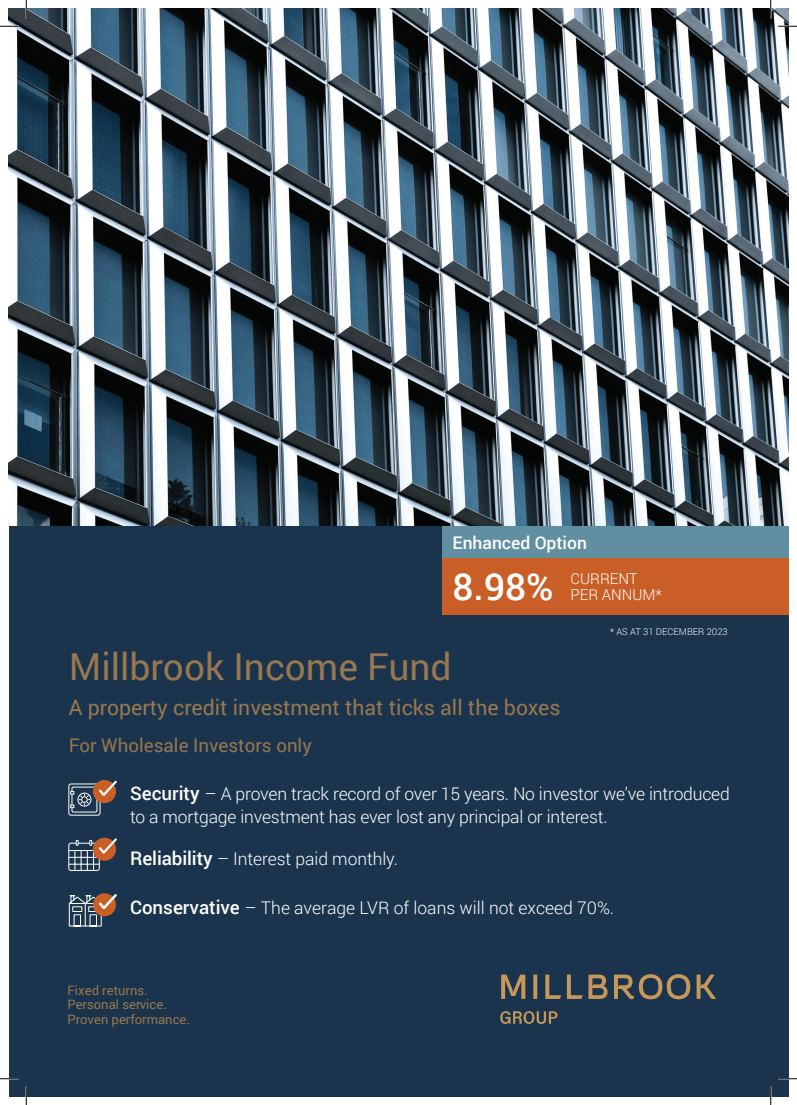
<style>
.page{position:relative;width:797px;height:1105px;background:#fff}
.page>*{position:absolute;margin:0;border:0;box-sizing:border-box;transform-origin:0 0}
.t1{font:37.12px "Roboto";color:#997750}
.t2{font:500 37.12px "Roboto";color:#fff}
.t3{font:21.25px "Roboto";color:#997750}
.t4{font:18.75px "Roboto";color:#997750}
.t5{font:300 17.5px/22.5px "Roboto";letter-spacing:-.01em;color:#fff}
.t6{font:500 17.5px "Roboto";color:#fff}
.t7{font:300 15px/16px "Roboto";color:#fff}
.t8{font:13px/14.5px "Roboto";color:#997750}
.t9{font:300 9.38px "Roboto";color:#fff}
.s1{font-weight:500;font-size:18.75px}
</style>
<div class="page">
<div style="left:9px;top:526px;width:779px;height:570px;background:#19344c"></div>
<svg style="left:500px;top:974px;width:216px;height:50px"></svg>
<img style="left:9px;top:9px;width:779px;height:517px">
<div style="left:442px;top:558px;width:346px;height:56px;background:#c95f27"></div>
<div style="left:442px;top:526px;width:346px;height:32px;background:#5f8fa1"></div>
<svg style="left:68px;top:780px;width:49px;height:36px"></svg>
<div style="left:68px;top:843px;width:32px;height:28px;border:1px solid #fff;border-radius:2px"></div>
<hr style="left:69px;top:850px;width:30px;height:1px;background:#fff">
<hr style="left:69px;top:857px;width:30px;height:1px;background:#fff">
<hr style="left:69px;top:864px;width:30px;height:1px;background:#fff">
<svg style="left:74px;top:837px;width:43px;height:33px"></svg>
<svg style="left:68px;top:893px;width:49px;height:34px"></svg>
<svg style="left:0;top:25px;width:19px;height:2px"></svg>
<svg style="left:778px;top:25px;width:19px;height:2px"></svg>
<svg style="left:0;top:1078px;width:19px;height:1px"></svg>
<svg style="left:778px;top:1078px;width:19px;height:1px"></svg>
<svg style="left:25px;top:0;width:2px;height:19px"></svg>
<svg style="left:25px;top:1086px;width:2px;height:19px"></svg>
<svg style="left:770px;top:0;width:1px;height:19px"></svg>
<svg style="left:770px;top:1086px;width:1px;height:19px"></svg>
<p class="t6" style="left:452px;top:531px;width:136px">Enhanced Option</p>
<h1 class="t2" style="left:452px;top:560px;width:102px">8.98%</h1>
<p class="t7" style="left:570px;top:570px;width:93px">CURRENT<br>PER ANNUM*</p>
<p class="t9" style="left:610px;top:625px;width:119px">* AS AT 31 DECEMBER 2023</p>
<h1 class="t1" style="left:69px;top:641px;width:384px">Millbrook Income Fund</h1>
<p class="t3" style="left:69px;top:693px;width:493px">A property credit investment that ticks all the boxes</p>
<p class="t4" style="left:69px;top:732px;width:244px">For Wholesale Investors only</p>
<p class="t5" style="left:130px;top:782px;width:601px"><span class="s1">Security</span> – A proven track record of over 15 years. No investor we’ve introduced to a mortgage investment has ever lost any principal or interest.</p>
<p class="t5" style="left:130px;top:846px;width:269px"><span class="s1">Reliability</span> – Interest paid monthly.</p>
<p class="t5" style="left:130px;top:896px;width:485px"><span class="s1">Conservative</span> – The average LVR of loans will not exceed 70%.</p>
<p class="t8" style="left:67px;top:982px;width:124px">Fixed returns.<br>Personal service.<br>Proven performance.</p>
</div>
